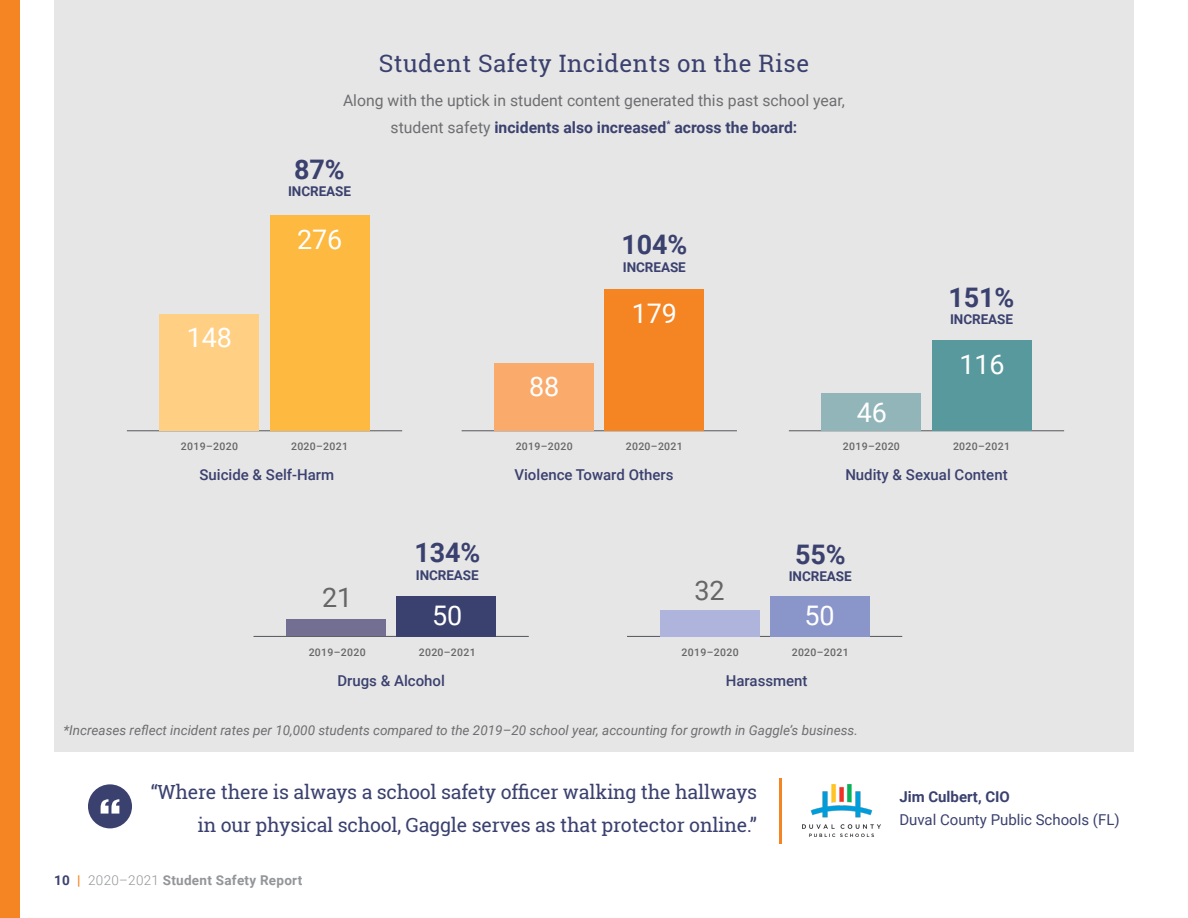
<style>
.page{position:relative;width:1188px;height:918px;background:#fff}
.page>*{position:absolute;margin:0;border:0;box-sizing:border-box;transform-origin:0 0}
.t1{font:27px "Roboto";letter-spacing:-.005em;color:#fff}
.t2{font:700 27px "Roboto";letter-spacing:-.005em;color:#3b416f}
.t3{font:27px "Roboto";color:#666}
.t4{font:24px "Roboto Slab";letter-spacing:.02em;color:#3b416f}
.t5{font:19.5px/33px "Roboto Slab";letter-spacing:-.01em;color:#3b416f;text-align:right}
.t6{font:15.75px/27px "Roboto";color:#6d6e71;text-align:center}
.t7{font:500 15px "Roboto";color:#3b416f}
.t8{font:15px "Roboto";color:#3b416f}
.t9{font:700 15px "Roboto";color:#3b416f}
.t10{font:italic 13.5px "Roboto";color:#6d6e71}
.t11{font:700 13.5px "Roboto";letter-spacing:-.005em;color:#3b416f}
.t12{font:700 13.5px "Roboto";letter-spacing:.02em;color:#939598}
.t13{font:500 10.5px "Roboto";letter-spacing:.03em;color:#666}
.s1{font-weight:700;color:#3b416f}
.s2{color:#3b416f}
.s3{color:#f58423}
.s4{font-weight:300}
</style>
<div class="page">
<div style="left:0;top:0;width:20px;height:918px;background:#f58423"></div>
<div style="left:54px;top:0;width:1080px;height:752px;background:#e7e6e6"></div>
<hr style="left:127px;top:430px;width:275px;height:1px;background:#53575a">
<div style="left:270px;top:215px;width:99px;height:216px;background:#fdb940"></div>
<div style="left:160px;top:314px;width:99px;height:117px;background:#ffd084"></div>
<hr style="left:462px;top:430px;width:275px;height:1px;background:#53575a">
<div style="left:605px;top:289px;width:99px;height:142px;background:#f58423"></div>
<div style="left:495px;top:363px;width:99px;height:68px;background:#faab6b"></div>
<hr style="left:254px;top:636px;width:275px;height:1px;background:#53575a">
<div style="left:397px;top:596px;width:99px;height:40px;background:#3b416f"></div>
<div style="left:287px;top:620px;width:99px;height:16px;background:#726f92"></div>
<hr style="left:627px;top:636px;width:275px;height:1px;background:#53575a">
<div style="left:770px;top:596px;width:99px;height:40px;background:#8a95ca"></div>
<div style="left:660px;top:610px;width:99px;height:26px;background:#aeb4db"></div>
<hr style="left:789px;top:430px;width:275px;height:1px;background:#53575a">
<div style="left:932px;top:340px;width:99px;height:91px;background:#58999d"></div>
<div style="left:822px;top:394px;width:99px;height:37px;background:#91b5b9"></div>
<hr style="left:780px;top:778px;width:2px;height:66px;background:#f58423">
<img style="left:802px;top:784px;width:79px;height:53px">
<div style="left:88px;top:784px;width:44px;height:44px;background:#3b416f;border-radius:50%"></div>
<svg style="left:101px;top:799px;width:18px;height:15px"></svg>
<h2 class="t4" style="left:379px;top:46px;width:432px">Student Safety Incidents on the Rise</h2>
<p class="t6" style="left:343px;top:86px;width:503px">Along with the uptick in student content generated this past school year, student safety <span class="s1">incidents also increased</span><sup>*</sup> <span class="s1">across the board:</span></p>
<h1 class="t1" style="left:187px;top:318px;width:47px">148</h1>
<p class="t13" style="left:181px;top:439px;width:59px">2019–2020</p>
<h1 class="t2" style="left:294px;top:150px;width:52px">87%</h1>
<p class="t11" style="left:288px;top:182px;width:65px">INCREASE</p>
<h1 class="t1" style="left:297px;top:220px;width:47px">276</h1>
<h1 class="t1" style="left:529px;top:368px;width:32px">88</h1>
<h1 class="t2" style="left:621px;top:226px;width:67px">104%</h1>
<p class="t11" style="left:623px;top:258px;width:65px">INCREASE</p>
<h1 class="t1" style="left:632px;top:294px;width:47px">179</h1>
<h1 class="t1" style="left:857px;top:393px;width:32px">46</h1>
<h1 class="t2" style="left:949px;top:278px;width:67px">151%</h1>
<p class="t11" style="left:950px;top:310px;width:65px">INCREASE</p>
<h1 class="t1" style="left:960px;top:346px;width:47px">116</h1>
<p class="t13" style="left:291px;top:439px;width:59px">2020–2021</p>
<p class="t13" style="left:516px;top:439px;width:59px">2019–2020</p>
<p class="t13" style="left:843px;top:439px;width:59px">2019–2020</p>
<p class="t13" style="left:626px;top:439px;width:59px">2020–2021</p>
<p class="t13" style="left:953px;top:439px;width:59px">2020–2021</p>
<p class="t7" style="left:200px;top:464px;width:136px">Suicide &amp; Self-Harm</p>
<p class="t7" style="left:514px;top:464px;width:161px">Violence Toward Others</p>
<p class="t7" style="left:845px;top:464px;width:164px">Nudity &amp; Sexual Content</p>
<h1 class="t2" style="left:414px;top:534px;width:67px">134%</h1>
<p class="t11" style="left:416px;top:565px;width:65px">INCREASE</p>
<h1 class="t2" style="left:795px;top:535px;width:52px">55%</h1>
<p class="t11" style="left:789px;top:567px;width:65px">INCREASE</p>
<h1 class="t3" style="left:322px;top:579px;width:32px">21</h1>
<h1 class="t3" style="left:694px;top:571px;width:32px">32</h1>
<h1 class="t1" style="left:432px;top:597px;width:32px">50</h1>
<h1 class="t1" style="left:805px;top:597px;width:32px">50</h1>
<p class="t13" style="left:309px;top:645px;width:59px">2019–2020</p>
<p class="t13" style="left:682px;top:645px;width:59px">2019–2020</p>
<p class="t13" style="left:419px;top:645px;width:59px">2020–2021</p>
<p class="t13" style="left:792px;top:645px;width:59px">2020–2021</p>
<p class="t7" style="left:337px;top:670px;width:109px">Drugs &amp; Alcohol</p>
<p class="t7" style="left:726px;top:670px;width:83px">Harassment</p>
<p class="t10" style="left:63px;top:720px;width:796px">*Increases reflect incident rates per 10,000 students compared to the 2019–20 school year, accounting for growth in Gaggle’s business.</p>
<h3 class="t5" style="left:151px;top:775px;width:608px">“Where there is always a school safety officer walking the hallways in our physical school, Gaggle serves as that protector online.”</h3>
<p class="t9" style="left:899px;top:787px;width:112px">Jim Culbert, CIO</p>
<p class="t8" style="left:899px;top:809px;width:222px">Duval County Public Schools (FL)</p>
<p class="t12" style="left:54px;top:870px;width:250px"><span class="s2">10</span> <span class="s3">|</span> <span class="s4">2020–2021</span> Student Safety Report</p>
</div>
